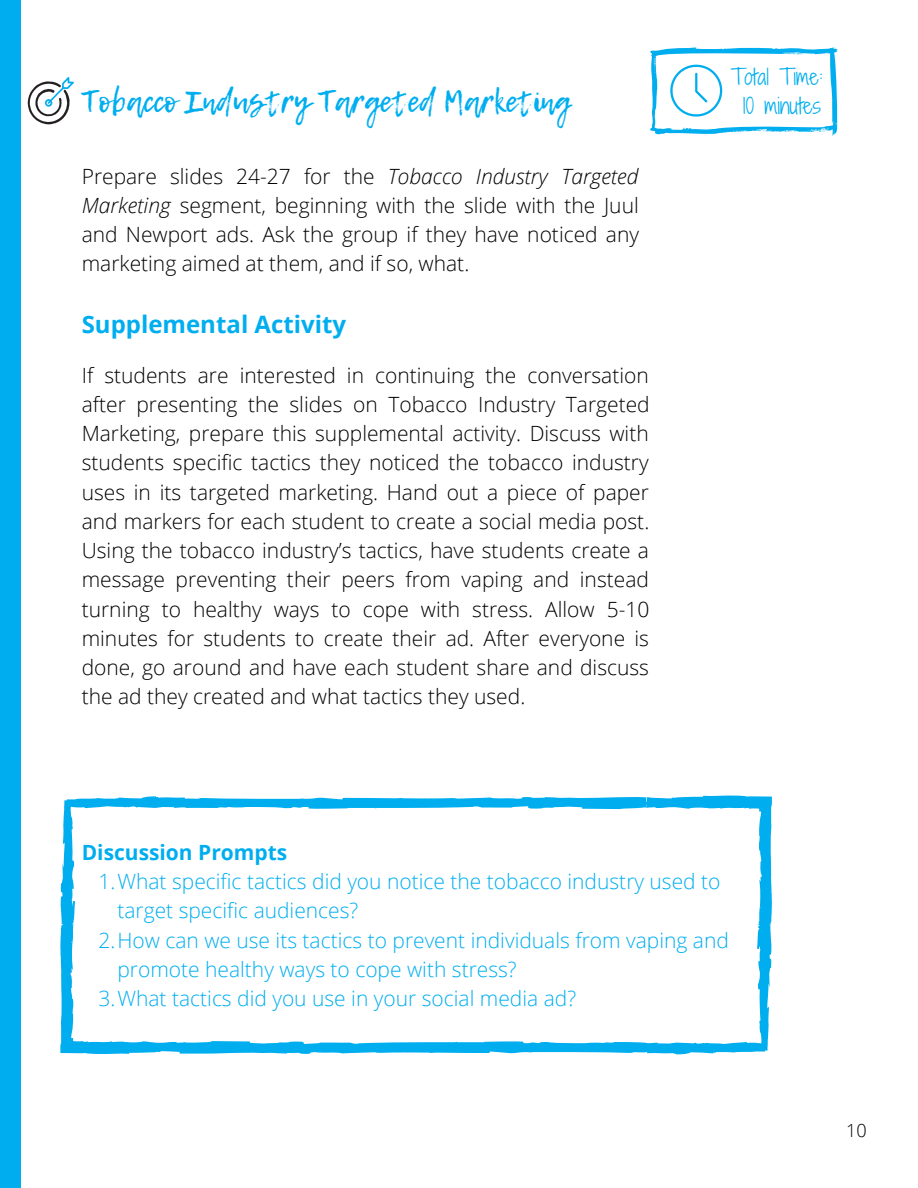
<style>
.page{position:relative;width:918px;height:1188px;background:#fff}
.page>*{position:absolute;margin:0;border:0;box-sizing:border-box;transform-origin:0 0}
.t1{font:30px "Lemon Tuesday";color:#00aeef}
.t2{font:700 24px "Open Sans";color:#00aeef}
.t3{font:300 21px/29.2px "Open Sans";color:#000;text-align:justify}
.t4{font:300 21px "Open Sans";color:#00aeef}
.t5{font:21px/29.2px "Shadows Into Light Two";color:#00aeef;text-align:center}
.t6{font:700 21px "Open Sans";color:#00aeef}
.t7{font:300 18px "Open Sans";color:#000}
.s1{font-style:italic}
</style>
<div class="page">
<svg style="left:650px;top:47px;width:188px;height:90px"></svg>
<div style="left:0;top:0;width:21px;height:1188px;background:#00aeef"></div>
<img style="left:27px;top:78px;width:47px;height:47px">
<svg style="left:60px;top:796px;width:712px;height:258px"></svg>
<h1 class="t1" style="left:82px;top:79px;width:490px">Tobacco Industry Targeted Marketing</h1>
<p class="t3" style="left:82px;top:161px;width:559px">Prepare slides 24-27 for the <span class="s1">Tobacco Industry Targeted Marketing</span> segment, beginning with the slide with the Juul and Newport ads. Ask the group if they have noticed any marketing aimed at them, and if so, what.</p>
<p class="t2" style="left:82px;top:308px;width:266px">Supplemental Activity</p>
<p class="t3" style="left:82px;top:360px;width:570px">If students are interested in continuing the conversation after presenting the slides on Tobacco Industry Targeted Marketing, prepare this supplemental activity. Discuss with students specific tactics they noticed the tobacco industry uses in its targeted marketing. Hand out a piece of paper and markers for each student to create a social media post.<br>Using the tobacco industry’s tactics, have students create a message preventing their peers from vaping and instead turning to healthy ways to cope with stress. Allow 5-10 minutes for students to create their ad. After everyone is done, go around and have each student share and discuss the ad they created and what tactics they used.</p>
<p class="t5" style="left:731px;top:62px;width:94px">Total Time:<br>10 minutes</p>
<p class="t6" style="left:82px;top:838px;width:207px">Discussion Prompts</p>
<p class="t4" style="left:98px;top:867px;width:624px">1.What specific tactics did you notice the tobacco industry used to</p>
<p class="t4" style="left:117px;top:896px;width:242px">target specific audiences?</p>
<p class="t4" style="left:98px;top:925px;width:632px">2.How can we use its tactics to prevent individuals from vaping and</p>
<p class="t4" style="left:117px;top:955px;width:401px">promote healthy ways to cope with stress?</p>
<p class="t4" style="left:98px;top:984px;width:479px">3.What tactics did you use in your social media ad?</p>
<p class="t7" style="left:846px;top:1118px;width:22px">10</p>
</div>
